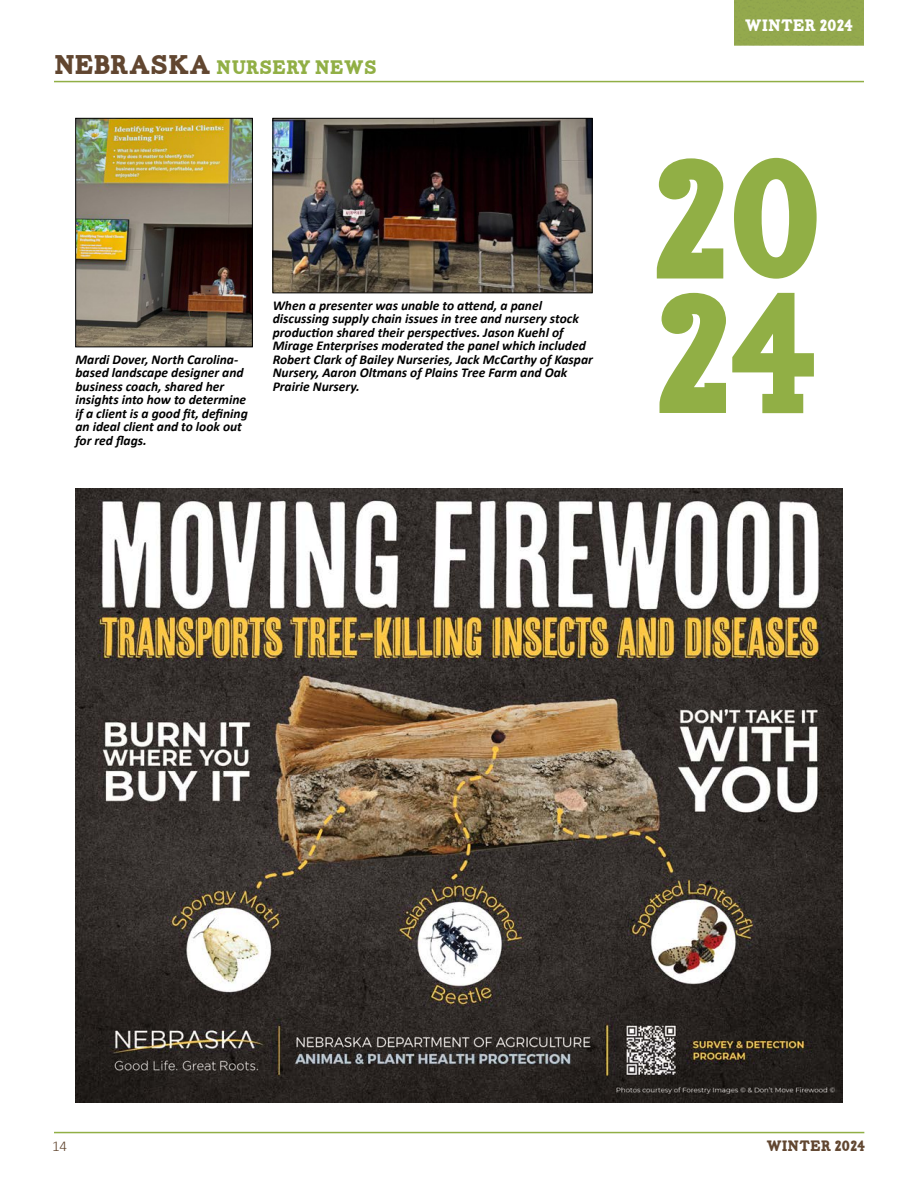
<style>
.page{position:relative;width:918px;height:1188px;background:#fff}
.page>*{position:absolute;margin:0;border:0;box-sizing:border-box;transform-origin:0 0}
.t1{font:19.5px "Carton";color:#91af45}
.t2{font:16.5px "Carton";letter-spacing:-.015em;color:#fff}
.t3{font:15px "Carton";letter-spacing:-.01em;color:#614630}
.t4{font:300 15px "Calibri";color:#614630}
.Headline{font:italic 700 13.5px/13.5px "Calibri";color:#000}
.s1{font-size:27px;color:#614630}
</style>
<div class="page">
<hr style="left:54px;top:1132px;width:810px;height:1px;background:#91af45">
<hr style="left:54px;top:81px;width:810px;height:1px;background:#91af45">
<div style="left:734px;top:0;width:130px;height:45px;background:#93a84d"></div>
<img style="left:75px;top:489px;width:768px;height:613px">
<img style="left:77px;top:120px;width:174px;height:225px">
<div style="left:75px;top:118px;width:178px;height:229px;border:1px solid #000"></div>
<img style="left:275px;top:120px;width:315px;height:171px">
<div style="left:273px;top:118px;width:319px;height:175px;border:1px solid #000"></div>
<svg style="left:660px;top:293px;width:154px;height:120px"></svg>
<svg style="left:657px;top:158px;width:160px;height:121px"></svg>
<h1 class="t1" style="left:54px;top:60px;width:324px"><span class="s1">NEBRASKA</span> NURSERY NEWS</h1>
<p class="Headline" style="left:75px;top:352px;width:174px">Mardi Dover, North Carolina&shy;based landscape designer and business coach, shared her insights into how to determine if a client is a good fit, defining an ideal client and to look out for red flags.</p>
<p class="Headline" style="left:273px;top:298px;width:322px">When a presenter was unable to attend, a panel discussing supply chain issues in tree and nursery stock production shared their perspectives. Jason Kuehl of Mirage Enterprises moderated the panel which included Robert Clark of Bailey Nurseries, Jack McCarthy of Kaspar Nursery, Aaron Oltmans of Plains Tree Farm and Oak Prairie Nursery.</p>
<p class="t2" style="left:745px;top:18px;width:110px">WINTER 2024</p>
<p class="t4" style="left:52px;top:1137px;width:16px">14</p>
<p class="t3" style="left:766px;top:1140px;width:101px">WINTER 2024</p>
</div>
